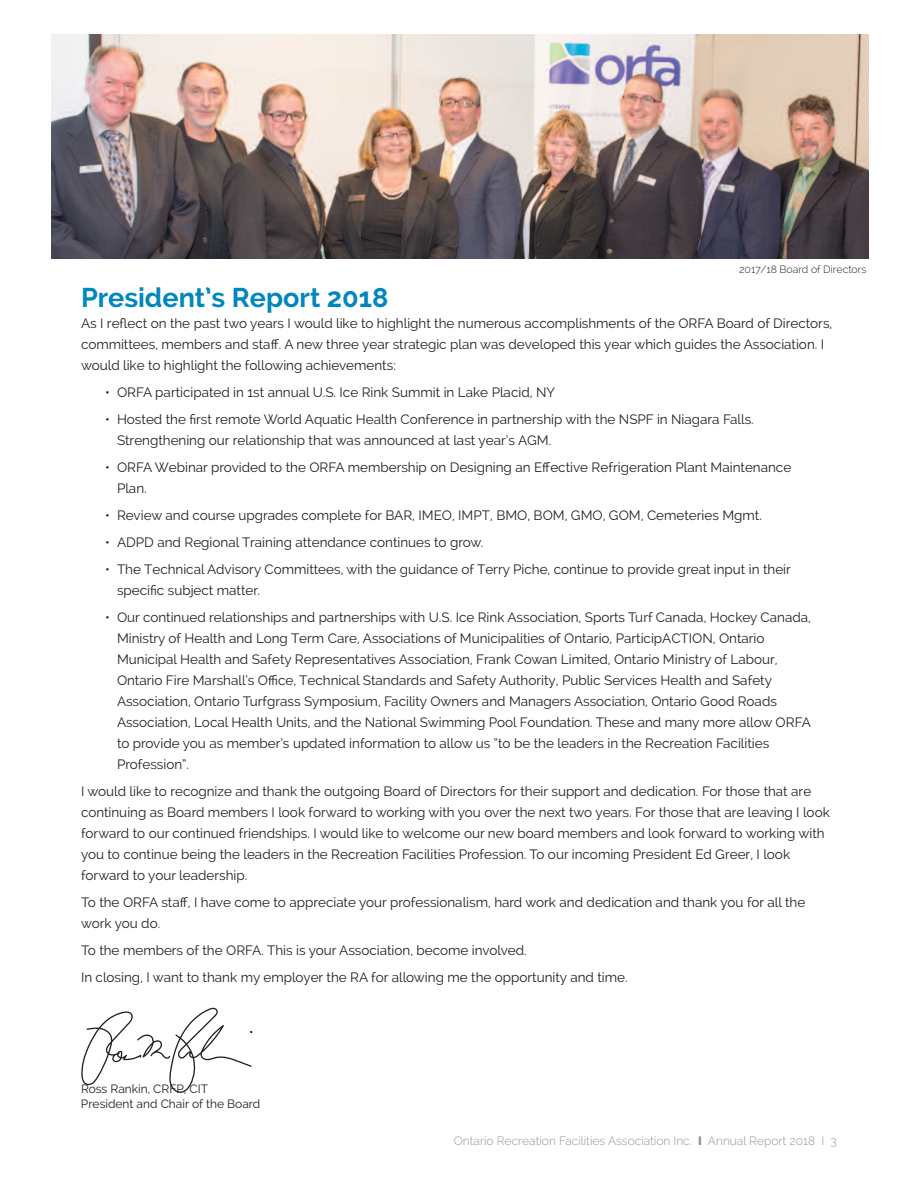
<style>
.page{position:relative;width:918px;height:1188px;background:#fff}
.page>*{position:absolute;margin:0;border:0;box-sizing:border-box;transform-origin:0 0}
.t1{font:700 27px "Raleway";color:#0087bd}
.t2{font:13.5px/21px "Raleway";color:#231f20}
.t3{font:300 12px "Raleway";color:#939598}
.t4{font:12px/15px "Raleway";color:#231f20}
.t5{font:300 10.5px "Raleway";color:#231f20}
.s1{font-weight:800}
</style>
<div class="page">
<img style="left:51px;top:34px;width:817px;height:225px">
<svg style="left:81px;top:1008px;width:171px;height:85px"></svg>
<p class="t5" style="left:739px;top:263px;width:129px">2017/18 Board of Directors</p>
<h1 class="t1" style="left:81px;top:282px;width:309px">President’s Report 2018</h1>
<p class="t2" style="left:81px;top:312px;width:753px">As I reflect on the past two years I would like to highlight the numerous accomplishments of the ORFA Board of Directors, committees, members and staff. A new three year strategic plan was developed this year which guides the Association. I would like to highlight the following achievements:</p>
<p class="t2" style="left:105px;top:381px;width:451px">• ORFA participated in 1st annual U.S. Ice Rink Summit in Lake Placid, NY</p>
<p class="t2" style="left:117px;top:409px;width:638px;text-indent:-12px">• Hosted the first remote World Aquatic Health Conference in partnership with the NSPF in Niagara Falls.<br>Strengthening our relationship that was announced at last year’s AGM.</p>
<p class="t2" style="left:117px;top:457px;width:676px;text-indent:-12px">• ORFA Webinar provided to the ORFA membership on Designing an Effective Refrigeration Plant Maintenance<br>Plan.</p>
<p class="t2" style="left:105px;top:505px;width:659px">• Review and course upgrades complete for BAR, IMEO, IMPT, BMO, BOM, GMO, GOM, Cemeteries Mgmt.</p>
<p class="t2" style="left:105px;top:532px;width:380px">• ADPD and Regional Training attendance continues to grow.</p>
<p class="t2" style="left:117px;top:559px;width:675px;text-indent:-12px">• The Technical Advisory Committees, with the guidance of Terry Piche, continue to provide great input in their specific subject matter.</p>
<p class="t2" style="left:117px;top:607px;width:696px;text-indent:-12px">• Our continued relationships and partnerships with U.S. Ice Rink Association, Sports Turf Canada, Hockey Canada, Ministry of Health and Long Term Care, Associations of Municipalities of Ontario, ParticipACTION, Ontario Municipal Health and Safety Representatives Association, Frank Cowan Limited, Ontario Ministry of Labour, Ontario Fire Marshall’s Office, Technical Standards and Safety Authority, Public Services Health and Safety Association, Ontario Turfgrass Symposium, Facility Owners and Managers Association, Ontario Good Roads Association, Local Health Units, and the National Swimming Pool Foundation. These and many more allow ORFA to provide you as member’s updated information to allow us “to be the leaders in the Recreation Facilities Profession”.</p>
<p class="t2" style="left:81px;top:781px;width:750px">I would like to recognize and thank the outgoing Board of Directors for their support and dedication. For those that are continuing as Board members I look forward to working with you over the next two years. For those that are leaving I look forward to our continued friendships. I would like to welcome our new board members and look forward to working with you to continue being the leaders in the Recreation Facilities Profession. To our incoming President Ed Greer, I look forward to your leadership.</p>
<p class="t2" style="left:81px;top:892px;width:726px">To the ORFA staff, I have come to appreciate your professionalism, hard work and dedication and thank you for all the work you do.</p>
<p class="t2" style="left:81px;top:937px;width:548px;line-height:27px">To the members of the ORFA. This is your Association, become involved.<br>In closing, I want to thank my employer the RA for allowing me the opportunity and time.</p>
<p class="t4" style="left:81px;top:1082px;width:181px">Ross Rankin, CRFP, CIT<br>President and Chair of the Board</p>
<p class="t3" style="left:454px;top:1134px;width:385px">Ontario Recreation Facilities Association Inc. <span class="s1">I</span> Annual Report 2018 I 3</p>
</div>
